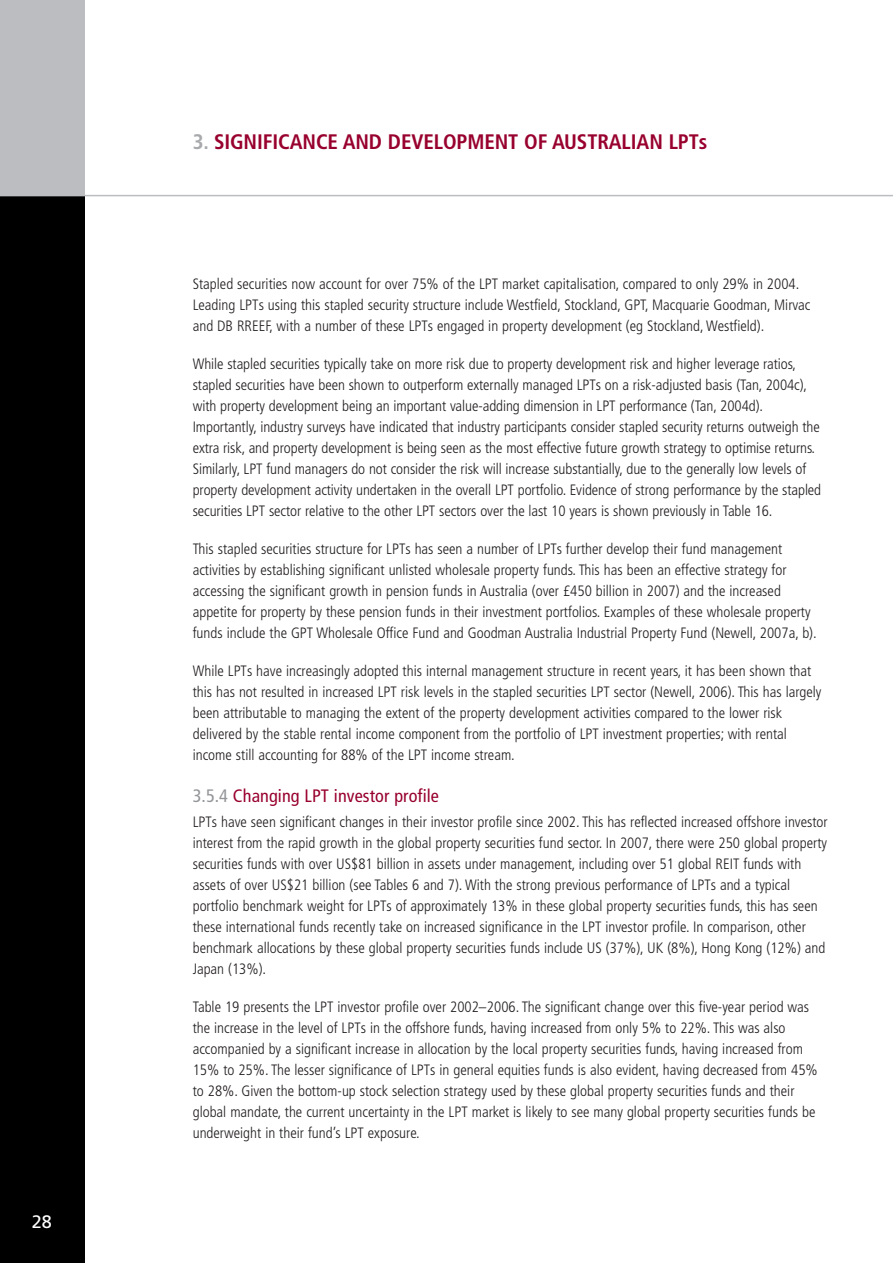
<style>
.page{position:relative;width:893px;height:1263px;background:#fff}
.page>*{position:absolute;margin:0;border:0;box-sizing:border-box;transform-origin:0 0}
.t1{font:700 condensed 21px "Frutiger";letter-spacing:-.005em;color:#98002e}
.t2{font:condensed 18px "Frutiger";letter-spacing:.005em;color:#98002e}
.t3{font:18px "Frutiger";color:#fff}
.t4{font:300 condensed 15px/21px "Frutiger";color:#231f20}
.s1{color:#a7a9ac}
.s2{color:#939598}
</style>
<div class="page">
<div style="left:0;top:0;width:85px;height:1263px;background:#bbbdc0"></div>
<div style="left:0;top:196px;width:85px;height:1067px;background:#000"></div>
<hr style="left:0;top:195px;width:892px;height:1px;background:#bbbdc0">
<p class="t3" style="left:32px;top:1215px;width:22px">28</p>
<h1 class="t1" style="left:193px;top:134px;width:516px"><span class="s1">3.</span> SIGNIFICANCE AND DEVELOPMENT OF AUSTRALIAN LPTs</h1>
<p class="t4" style="left:193px;top:274px;width:619px">Stapled securities now account for over 75% of the LPT market capitalisation, compared to only 29% in 2004.<br>Leading LPTs using this stapled security structure include Westfield, Stockland, GPT, Macquarie Goodman, Mirvac and DB RREEF, with a number of these LPTs engaged in property development (eg Stockland, Westfield).</p>
<p class="t4" style="left:193px;top:354px;width:630px">While stapled securities typically take on more risk due to property development risk and higher leverage ratios, stapled securities have been shown to outperform externally managed LPTs on a risk-adjusted basis (Tan, 2004c), with property development being an important value-adding dimension in LPT performance (Tan, 2004d).<br>Importantly, industry surveys have indicated that industry participants consider stapled security returns outweigh the extra risk, and property development is being seen as the most effective future growth strategy to optimise returns.<br>Similarly, LPT fund managers do not consider the risk will increase substantially, due to the generally low levels of property development activity undertaken in the overall LPT portfolio. Evidence of strong performance by the stapled securities LPT sector relative to the other LPT sectors over the last 10 years is shown previously in Table 16.</p>
<p class="t4" style="left:193px;top:539px;width:625px">This stapled securities structure for LPTs has seen a number of LPTs further develop their fund management activities by establishing significant unlisted wholesale property funds. This has been an effective strategy for accessing the significant growth in pension funds in Australia (over £450 billion in 2007) and the increased appetite for property by these pension funds in their investment portfolios. Examples of these wholesale property funds include the GPT Wholesale Office Fund and Goodman Australia Industrial Property Fund (Newell, 2007a, b).</p>
<p class="t4" style="left:193px;top:661px;width:630px">While LPTs have increasingly adopted this internal management structure in recent years, it has been shown that this has not resulted in increased LPT risk levels in the stapled securities LPT sector (Newell, 2006). This has largely been attributable to managing the extent of the property development activities compared to the lower risk delivered by the stable rental income component from the portfolio of LPT investment properties; with rental income still accounting for 88% of the LPT income stream.</p>
<p class="t2" style="left:193px;top:789px;width:248px"><span class="s2">3.5.4</span> Changing LPT investor profile</p>
<p class="t4" style="left:193px;top:812px;width:636px">LPTs have seen significant changes in their investor profile since 2002. This has reflected increased offshore investor interest from the rapid growth in the global property securities fund sector. In 2007, there were 250 global property securities funds with over US$81 billion in assets under management, including over 51 global REIT funds with assets of over US$21 billion (see Tables 6 and 7). With the strong previous performance of LPTs and a typical portfolio benchmark weight for LPTs of approximately 13% in these global property securities funds, this has seen these international funds recently take on increased significance in the LPT investor profile. In comparison, other benchmark allocations by these global property securities funds include US (37%), UK (8%), Hong Kong (12%) and Japan (13%).</p>
<p class="t4" style="left:193px;top:997px;width:626px">Table 19 presents the LPT investor profile over 2002–2006. The significant change over this five-year period was the increase in the level of LPTs in the offshore funds, having increased from only 5% to 22%. This was also accompanied by a significant increase in allocation by the local property securities funds, having increased from 15% to 25%. The lesser significance of LPTs in general equities funds is also evident, having decreased from 45% to 28%. Given the bottom-up stock selection strategy used by these global property securities funds and their global mandate, the current uncertainty in the LPT market is likely to see many global property securities funds be underweight in their fund’s LPT exposure.</p>
</div>
